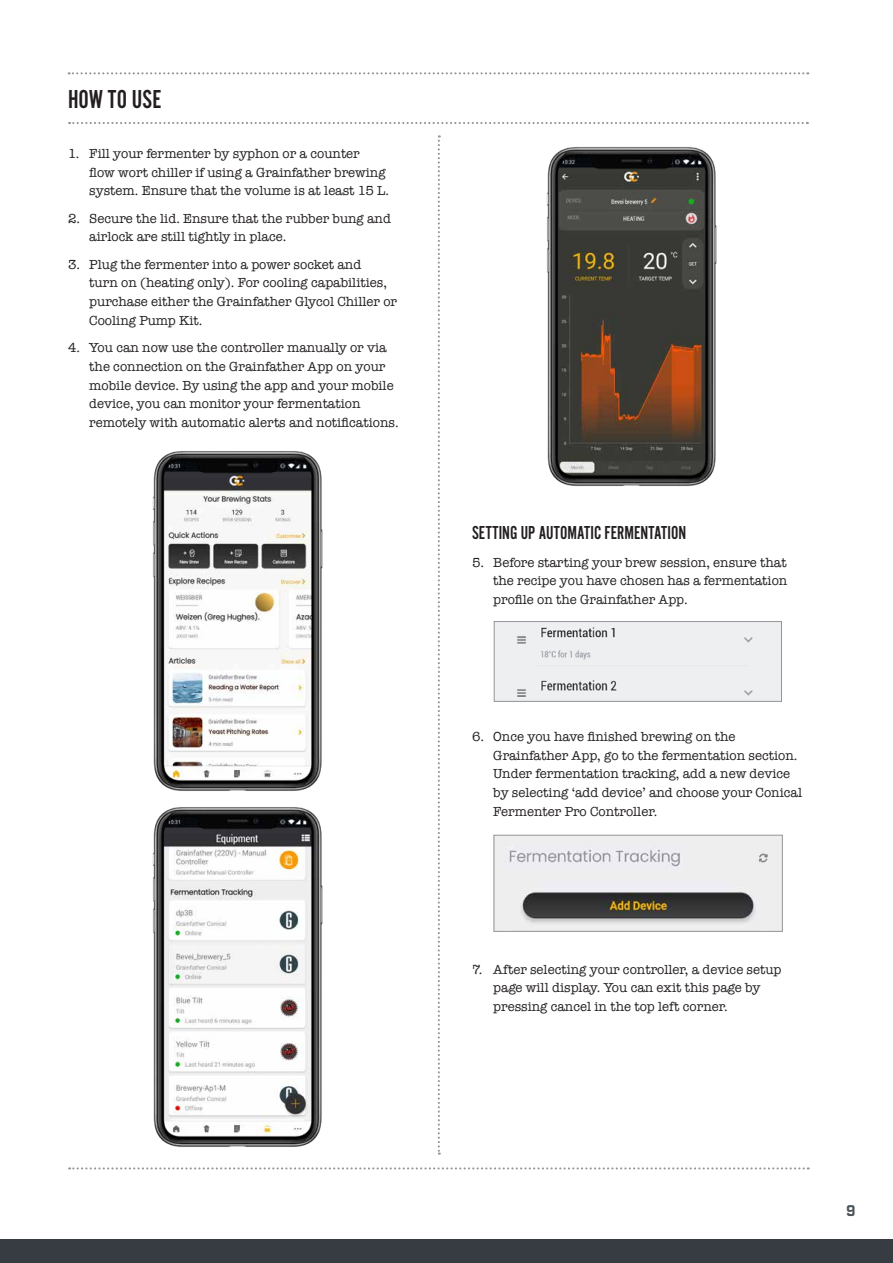
<style>
.page{position:relative;width:893px;height:1263px;background:#fff}
.page>*{position:absolute;margin:0;border:0;box-sizing:border-box;transform-origin:0 0}
.t1{font:27px "Alternate Got No 2 D";color:#231f20}
.t2{font:19.5px "Alternate Got No 2 D";color:#231f20;scale:.95 1}
.t3{font:15px "Industry Inc Base";color:#4d555b}
.t4{font:13.5px/18.8px "American Typewriter";color:#231f20}
</style>
<div class="page">
<div style="left:0;top:1239px;width:893px;height:24px;background:#373c43"></div>
<svg style="left:69px;top:72px;width:739px;height:2px"></svg>
<svg style="left:69px;top:1167px;width:740px;height:2px"></svg>
<svg style="left:438px;top:135px;width:2px;height:1019px"></svg>
<img style="left:152px;top:451px;width:171px;height:340px">
<img style="left:546px;top:147px;width:171px;height:339px">
<img style="left:152px;top:807px;width:171px;height:340px">
<svg style="left:69px;top:122px;width:739px;height:2px"></svg>
<div style="left:496px;top:623px;width:284px;height:77px;background:#eeeff1"></div>
<div style="left:494px;top:621px;width:288px;height:81px;border:1px solid #939598"></div>
<img style="left:496px;top:837px;width:285px;height:92px">
<div style="left:494px;top:835px;width:289px;height:96px;border:1px solid #939598"></div>
<h1 class="t1" style="left:68px;top:84px;width:95px">HOW TO USE</h1>
<p class="t4" style="left:89px;top:144px;width:301px;text-indent:-21px">1. Fill your fermenter by syphon or a counter<br>flow wort chiller if using a Grainfather brewing system. Ensure that the volume is at least 15 L.</p>
<p class="t4" style="left:89px;top:208px;width:303px;text-indent:-21px">2. Secure the lid. Ensure that the rubber bung and airlock are still tightly in place.</p>
<p class="t4" style="left:89px;top:254px;width:309px;text-indent:-21px">3. Plug the fermenter into a power socket and<br>turn on (heating only). For cooling capabilities, purchase either the Grainfather Glycol Chiller or Cooling Pump Kit.</p>
<p class="t4" style="left:89px;top:338px;width:311px;text-indent:-21px">4. You can now use the controller manually or via the connection on the Grainfather App on your mobile device. By using the app and your mobile device, you can monitor your fermentation remotely with automatic alerts and notifications.</p>
<h2 class="t2" style="left:472px;top:522px;width:227px">SETTING UP AUTOMATIC FERMENTATION</h2>
<p class="t4" style="left:493px;top:552px;width:296px;text-align:justify;text-indent:-21px">5. Before starting your brew session, ensure that the recipe you have chosen has a fermentation profile on the Grainfather App.</p>
<p class="t4" style="left:493px;top:726px;width:310px;text-indent:-21px">6. Once you have finished brewing on the Grainfather App, go to the fermentation section.<br>Under fermentation tracking, add a new device by selecting ‘add device’ and choose your Conical Fermenter Pro Controller.</p>
<p class="t4" style="left:493px;top:959px;width:290px;text-indent:-21px">7. After selecting your controller, a device setup page will display. You can exit this page by pressing cancel in the top left corner.</p>
<p class="t3" style="left:846px;top:1202px;width:11px">9</p>
</div>
